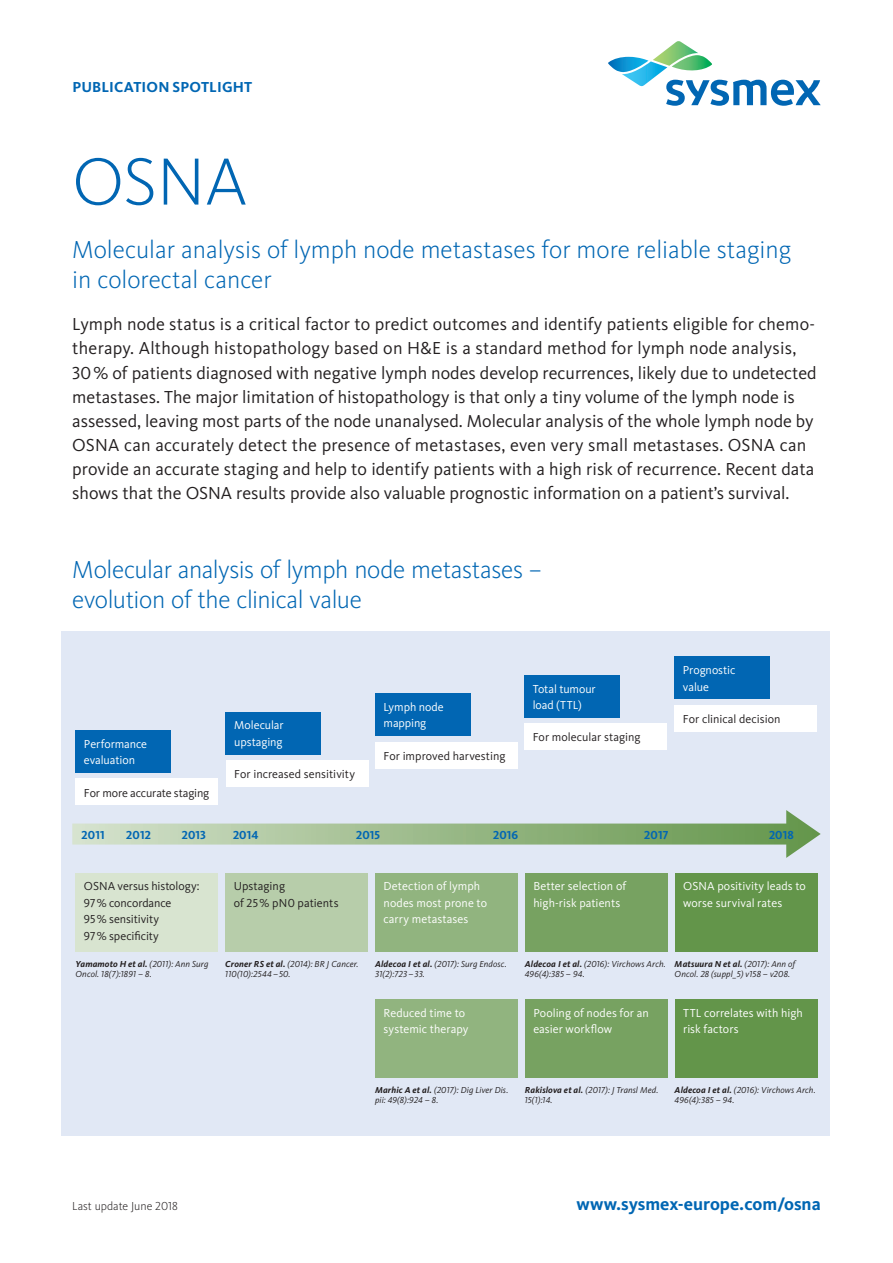
<style>
.page{position:relative;width:893px;height:1263px;background:#fff}
.page>*{position:absolute;margin:0;border:0;box-sizing:border-box;transform-origin:0 0}
.Headline_Titel_24_28{font:300 69px "Kievit Pro";color:#0166b3}
.Headline_Titel_24_28-2{font:300 25.5px/30px "Kievit Pro";color:#0166b3}
.Subline_25_28{font:300 25.5px/30px "Kievit Pro";letter-spacing:-.015em;color:#0166b3}
.Copy_10_14_regular{font:18px/24px "Kievit Pro";color:#231f20}
.URL_12_14_bold{font:700 18px "Kievit Pro";color:#0166b3}
.Department_10_14_bol{font:700 15px "Kievit Pro";letter-spacing:.01em;color:#0166b3}
.Benefits_Regular_10{font:12px/16.5px "Kievit Pro";color:#fff}
.Benefits_Regular_10-2{font:12px/16.5px "Kievit Pro";color:#231f20}
.Benefits_Regular_10-3{font:700 12px "Kievit Pro";letter-spacing:.005em;color:#0166b3}
.Drucknorm_5_6_light{font:300 12px "Kievit Pro";color:#231f20}
.Benefits_Regular_10-4{font:italic 9px/10.5px "Kievit Pro";letter-spacing:.01em;color:#231f20}
.s1{font-weight:700}
</style>
<div class="page">
<div style="left:61px;top:631px;width:769px;height:504px;background:#e1e8f5"></div>
<svg style="left:608px;top:41px;width:213px;height:65px"></svg>
<div style="left:75px;top:873px;width:143px;height:78px;background:#d8e4d0"></div>
<div style="left:225px;top:873px;width:143px;height:78px;background:#b7cdaa"></div>
<div style="left:375px;top:873px;width:143px;height:78px;background:#91b47f"></div>
<div style="left:525px;top:873px;width:143px;height:78px;background:#77a261"></div>
<div style="left:675px;top:873px;width:142px;height:78px;background:#63954a"></div>
<div style="left:375px;top:999px;width:143px;height:78px;background:#91b47f"></div>
<div style="left:525px;top:999px;width:143px;height:78px;background:#77a261"></div>
<div style="left:675px;top:999px;width:142px;height:78px;background:#63954a"></div>
<svg style="left:72px;top:810px;width:749px;height:48px"></svg>
<div style="left:75px;top:730px;width:96px;height:43px;background:#0166b3"></div>
<div style="left:75px;top:779px;width:143px;height:26px;background:#fff"></div>
<div style="left:226px;top:712px;width:95px;height:42px;background:#0166b3"></div>
<div style="left:226px;top:760px;width:143px;height:26px;background:#fff"></div>
<div style="left:375px;top:693px;width:95px;height:43px;background:#0166b3"></div>
<div style="left:375px;top:742px;width:143px;height:26px;background:#fff"></div>
<div style="left:524px;top:675px;width:95px;height:42px;background:#0166b3"></div>
<div style="left:524px;top:724px;width:143px;height:26px;background:#fff"></div>
<div style="left:674px;top:656px;width:96px;height:43px;background:#0166b3"></div>
<div style="left:674px;top:705px;width:143px;height:26px;background:#fff"></div>
<p class="Department_10_14_bol" style="left:72px;top:78px;width:181px">PUBLICATION SPOTLIGHT</p>
<p class="Headline_Titel_24_28" style="left:72px;top:140px;width:176px">OSNA</p>
<p class="Headline_Titel_24_28-2" style="left:72px;top:234px;width:720px">Molecular analysis of lymph node metastases for more reliable staging in colorectal cancer</p>
<p class="Copy_10_14_regular" style="left:72px;top:312px;width:746px">Lymph node status is a critical factor to predict outcomes and identify patients eligible for chemo&shy;therapy. Although histopathology based on H&amp;E is a standard method for lymph node analysis, 30% of patients diagnosed with negative lymph nodes develop recurrences, likely due to undetected metastases. The major limitation of histopathology is that only a tiny volume of the lymph node is assessed, leaving most parts of the node unanalysed. Molecular analysis of the whole lymph node by OSNA can accurately detect the presence of metastases, even very small metastases. OSNA can provide an accurate staging and help to identify patients with a high risk of recurrence. Recent data shows that the OSNA results provide also valuable prognostic information on a patient’s survival.</p>
<p class="Subline_25_28" style="left:72px;top:555px;width:471px">Molecular analysis of lymph node metastases – evolution of the clinical value</p>
<p class="Benefits_Regular_10" style="left:84px;top:735px;width:65px">Performance evaluation</p>
<p class="Benefits_Regular_10-2" style="left:84px;top:784px;width:127px">For more accurate staging</p>
<p class="Benefits_Regular_10" style="left:234px;top:717px;width:51px">Molecular upstaging</p>
<p class="Benefits_Regular_10-2" style="left:234px;top:766px;width:122px">For increased sensitivity</p>
<p class="Benefits_Regular_10" style="left:384px;top:699px;width:62px">Lymph node mapping</p>
<p class="Benefits_Regular_10-2" style="left:384px;top:747px;width:123px">For improved harvesting</p>
<p class="Benefits_Regular_10" style="left:533px;top:680px;width:65px">Total tumour load (TTL)</p>
<p class="Benefits_Regular_10-2" style="left:533px;top:729px;width:109px">For molecular staging</p>
<p class="Benefits_Regular_10" style="left:683px;top:662px;width:54px">Prognostic value</p>
<p class="Benefits_Regular_10-2" style="left:683px;top:710px;width:99px">For clinical decision</p>
<p class="Benefits_Regular_10-3" style="left:82px;top:828px;width:25px">2011</p>
<p class="Benefits_Regular_10-3" style="left:126px;top:828px;width:26px">2012</p>
<p class="Benefits_Regular_10-3" style="left:182px;top:828px;width:26px">2013</p>
<p class="Benefits_Regular_10-3" style="left:233px;top:828px;width:27px">2014</p>
<p class="Benefits_Regular_10-3" style="left:356px;top:828px;width:26px">2015</p>
<p class="Benefits_Regular_10-3" style="left:493px;top:828px;width:27px">2016</p>
<p class="Benefits_Regular_10-3" style="left:644px;top:828px;width:26px">2017</p>
<p class="Benefits_Regular_10-3" style="left:769px;top:828px;width:26px">2018</p>
<p class="Benefits_Regular_10-2" style="left:84px;top:878px;width:117px">OSNA versus histology:</p>
<p class="Benefits_Regular_10-2" style="left:84px;top:894px;width:89px">97% concordance</p>
<p class="Benefits_Regular_10-2" style="left:84px;top:911px;width:77px">95% sensitivity</p>
<p class="Benefits_Regular_10-2" style="left:84px;top:927px;width:76px">97% specificity</p>
<p class="Benefits_Regular_10-4" style="left:75px;top:959px;width:134px"><span class="s1">Yamamoto H et al.</span> (2011): Ann Surg<br>Oncol. 18(7):1891 – 8.</p>
<p class="Benefits_Regular_10-2" style="left:234px;top:878px;width:106px">Upstaging<br>of 25% pN0 patients</p>
<p class="Benefits_Regular_10" style="left:384px;top:878px;width:105px">Detection of lymph nodes most prone to carry metastases</p>
<p class="Benefits_Regular_10-4" style="left:225px;top:959px;width:135px"><span class="s1">Croner RS et al.</span> (2014): BR J Cancer.<br>110(10):2544–50.</p>
<p class="Benefits_Regular_10-4" style="left:375px;top:959px;width:133px"><span class="s1">Aldecoa I et al.</span> (2017): Surg Endosc.<br>31(2):723–33.</p>
<p class="Benefits_Regular_10" style="left:384px;top:1004px;width:86px">Reduced time to systemic therapy</p>
<p class="Benefits_Regular_10" style="left:533px;top:878px;width:94px">Better selection of high-risk patients</p>
<p class="Benefits_Regular_10" style="left:683px;top:878px;width:124px">OSNA positivity leads to worse survival rates</p>
<p class="Benefits_Regular_10-4" style="left:525px;top:959px;width:143px"><span class="s1">Aldecoa I et al.</span> (2016): Virchows Arch.<br>496(4):385 – 94.</p>
<p class="Benefits_Regular_10-4" style="left:675px;top:959px;width:122px"><span class="s1">Matsuura N et al.</span> (2017): Ann of<br>Oncol. 28 (suppl_5) v158 – v208.</p>
<p class="Benefits_Regular_10" style="left:533px;top:1004px;width:117px">Pooling of nodes for an easier workflow</p>
<p class="Benefits_Regular_10" style="left:683px;top:1004px;width:121px">TTL correlates with high risk factors</p>
<p class="Benefits_Regular_10-4" style="left:375px;top:1084px;width:135px"><span class="s1">Marhic A et al.</span> (2017): Dig Liver Dis. pii: 49(8):924 – 8.</p>
<p class="Benefits_Regular_10-4" style="left:525px;top:1084px;width:135px"><span class="s1">Rakislova et al.</span> (2017): J Transl Med.<br>15(1):14.</p>
<p class="Benefits_Regular_10-4" style="left:675px;top:1084px;width:143px"><span class="s1">Aldecoa I et al.</span> (2016): Virchows Arch.<br>496(4):385 – 94.</p>
<p class="Drucknorm_5_6_light" style="left:72px;top:1199px;width:107px">Last update June 2018</p>
<p class="URL_12_14_bold" style="left:577px;top:1193px;width:246px">www.sysmex-europe.com/osna</p>
</div>
